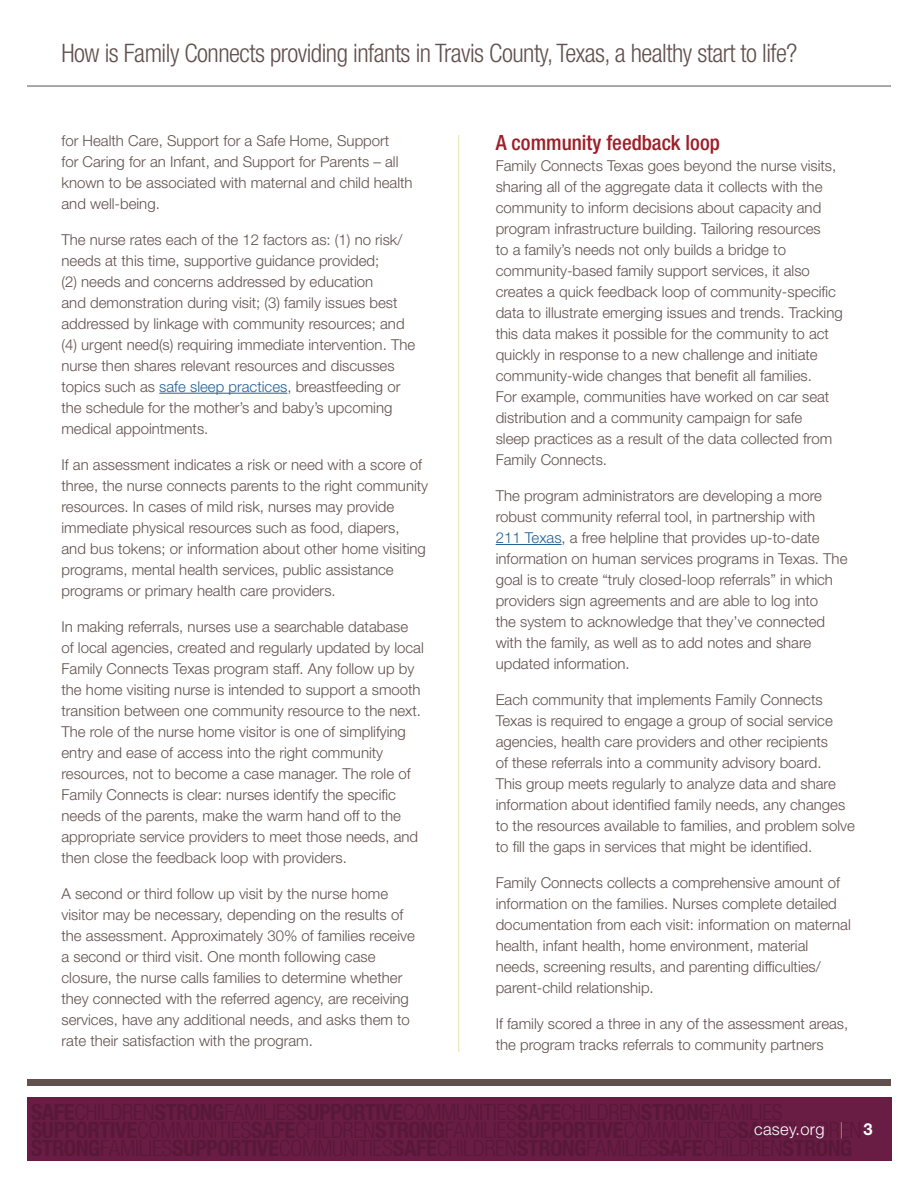
<style>
.page{position:relative;width:918px;height:1188px;background:#fff}
.page>*{position:absolute;margin:0;border:0;box-sizing:border-box;transform-origin:0 0}
.t1{font:300 condensed 25.5px "Helvetica Neue LT Std";letter-spacing:-.02em;color:#61504d}
.Head_2{font:500 condensed 21px "Helvetica Neue LT Std";color:#9d1e28}
.t2{font:300 16.5px "Helvetica Neue LT Std";letter-spacing:.02em;color:#fff}
.body{font:300 15px/21px "Helvetica Neue LT Std";color:#61504d}
.s1{color:#266194}
.s2{color:#f28a20}
.s3{font-weight:700}
</style>
<div class="page">
<div style="left:27px;top:1098px;width:864px;height:63px;background:#691d45"></div>
<div style="left:27px;top:1079px;width:864px;height:7px;background:#61504d"></div>
<hr style="left:27px;top:86px;width:864px;height:1px;background:#61504d">
<hr style="left:159px;top:393px;width:128px;height:1px;background:#266194">
<hr style="left:496px;top:544px;width:66px;height:1px;background:#266194">
<hr style="left:458px;top:135px;width:1px;height:917px;background:#e6e2b2">
<h1 class="t1" style="left:62px;top:39px;width:737px">How is Family Connects providing infants in Travis County, Texas, a healthy start to life?</h1>
<p class="body" style="left:62px;top:130px;width:353px">for Health Care, Support for a Safe Home, Support<br>for Caring for an Infant, and Support for Parents – all known to be associated with maternal and child health and well-being.</p>
<p class="body" style="left:62px;top:229px;width:355px">The nurse rates each of the 12 factors as: (1) no risk/ needs at this time, supportive guidance provided;<br>(2) needs and concerns addressed by education<br>and demonstration during visit; (3) family issues best addressed by linkage with community resources; and (4) urgent need(s) requiring immediate intervention. The nurse then shares relevant resources and discusses topics such as <span class="s1">safe sleep practices</span>, breastfeeding or the schedule for the mother’s and baby’s upcoming medical appointments.</p>
<p class="body" style="left:62px;top:454px;width:368px">If an assessment indicates a risk or need with a score of three, the nurse connects parents to the right community resources. In cases of mild risk, nurses may provide immediate physical resources such as food, diapers,<br>and bus tokens; or information about other home visiting programs, mental health services, public assistance programs or primary health care providers.</p>
<p class="body" style="left:62px;top:616px;width:364px">In making referrals, nurses use a searchable database of local agencies, created and regularly updated by local Family Connects Texas program staff. Any follow up by the home visiting nurse is intended to support a smooth transition between one community resource to the next.<br>The role of the nurse home visitor is one of simplifying entry and ease of access into the right community resources, not to become a case manager. The role of Family Connects is clear: nurses identify the specific needs of the parents, make the warm hand off to the appropriate service providers to meet those needs, and then close the feedback loop with providers.</p>
<p class="body" style="left:62px;top:883px;width:355px">A second or third follow up visit by the nurse home visitor may be necessary, depending on the results of the assessment. Approximately 30% of families receive a second or third visit. One month following case closure, the nurse calls families to determine whether they connected with the referred agency, are receiving services, have any additional needs, and asks them to rate their satisfaction with the program.</p>
<p class="Head_2" style="left:496px;top:130px;width:226px">A community feedback loop</p>
<p class="body" style="left:496px;top:155px;width:349px">Family Connects Texas goes beyond the nurse visits, sharing all of the aggregate data it collects with the community to inform decisions about capacity and program infrastructure building. Tailoring resources<br>to a family’s needs not only builds a bridge to community-based family support services, it also creates a quick feedback loop of community-specific data to illustrate emerging issues and trends. Tracking this data makes it possible for the community to act quickly in response to a new challenge and initiate community-wide changes that benefit all families.<br>For example, communities have worked on car seat distribution and a community campaign for safe<br>sleep practices as a result of the data collected from Family Connects.</p>
<p class="body" style="left:496px;top:485px;width:353px">The program administrators are developing a more robust community referral tool, in partnership with<br><span class="s1">211 Texas</span>, a free helpline that provides up-to-date information on human services programs in Texas. The goal is to create “truly closed-loop referrals” in which providers sign agreements and are able to log into<br>the system to acknowledge that they’ve connected with the family, as well as to add notes and share updated information.</p>
<p class="body" style="left:496px;top:689px;width:361px">Each community that implements Family Connects Texas is required to engage a group of social service agencies, health care providers and other recipients<br>of these referrals into a community advisory board.<br>This group meets regularly to analyze data and share information about identified family needs, any changes to the resources available to families, and problem solve to fill the gaps in services that might be identified.</p>
<p class="body" style="left:496px;top:872px;width:357px">Family Connects collects a comprehensive amount of information on the families. Nurses complete detailed documentation from each visit: information on maternal health, infant health, home environment, material needs, screening results, and parenting difficulties/ parent-child relationship.</p>
<p class="body" style="left:496px;top:1013px;width:354px">If family scored a three in any of the assessment areas, the program tracks referrals to community partners</p>
<p class="t2" style="left:754px;top:1119px;width:120px">casey.org <span class="s2">|</span> <span class="s3">3</span></p>
</div>
